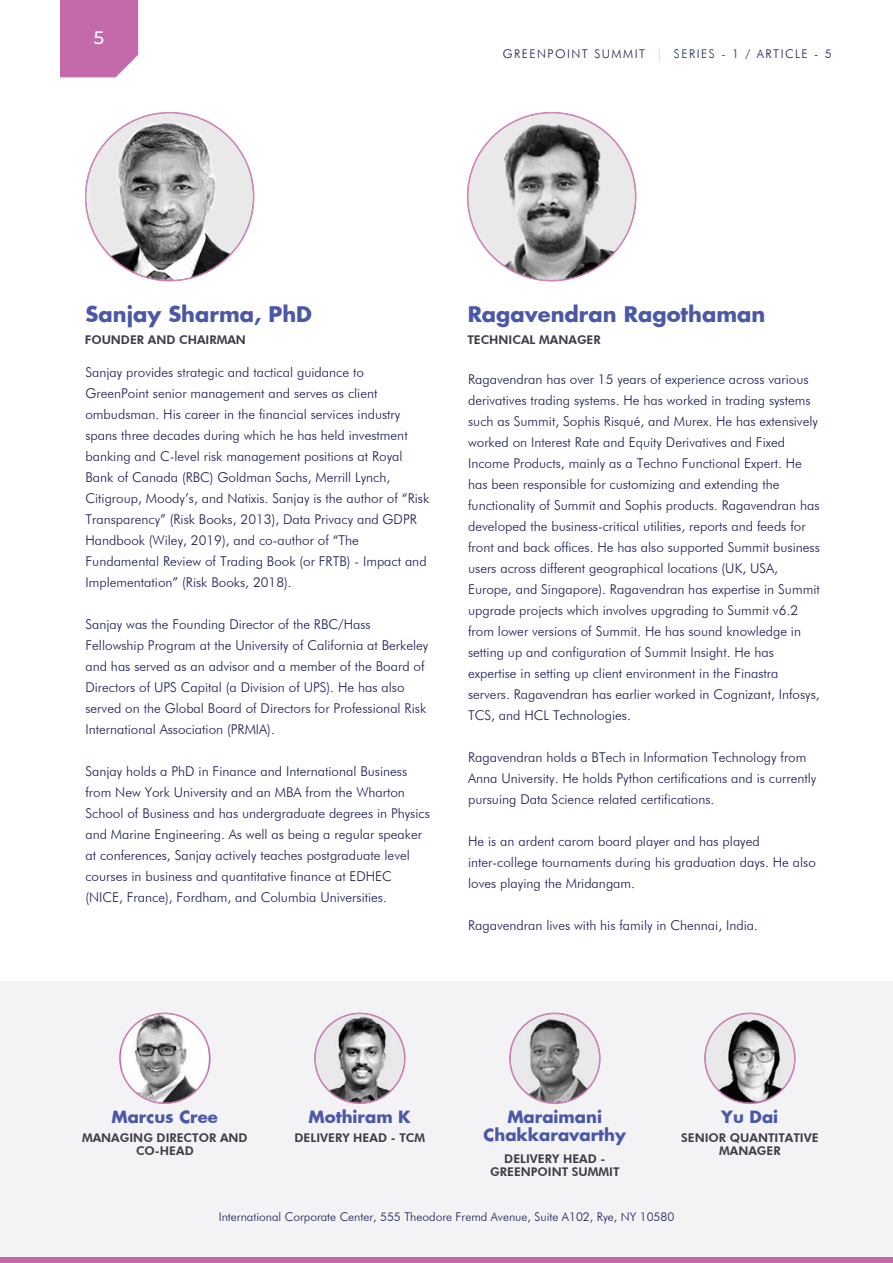
<style>
.page{position:relative;width:893px;height:1263px;background:#fff}
.page>*{position:absolute;margin:0;border:0;box-sizing:border-box;transform-origin:0 0}
.t1{font:700 21px "Futura";color:#4b58a6}
.t2{font:500 18px "Montserrat";color:#fff}
.t3{font:700 16.5px/18px "Futura";color:#4b58a6;text-align:center}
.t4{font:300 13.5px/21px "Futura BT";color:#1a1953}
.t5{font:800 12px/13.5px "Futura BT";color:#3d3c47;text-align:center}
.t6{font:300 12px "Futura BT";color:#1a1953}
.t7{font:300 12px "Futura BT";letter-spacing:.125em;color:#1a1953}
.s1{color:#b8d4a3}
.s2{color:#182956}
</style>
<div class="page">
<div style="left:0;top:981px;width:893px;height:282px;background:#f3f3f5"></div>
<svg style="left:509px;top:1050px;width:92px;height:54px"></svg>
<img style="left:510px;top:1013px;width:90px;height:90px">
<svg style="left:314px;top:1050px;width:92px;height:54px"></svg>
<img style="left:315px;top:1013px;width:90px;height:90px">
<svg style="left:704px;top:1051px;width:92px;height:53px"></svg>
<img style="left:705px;top:1013px;width:90px;height:90px">
<svg style="left:119px;top:1043px;width:92px;height:61px"></svg>
<img style="left:122px;top:1013px;width:86px;height:90px">
<img style="left:468px;top:113px;width:168px;height:168px">
<div style="left:0;top:1257px;width:893px;height:6px;background:#c268a8"></div>
<div style="left:60px;top:0;width:78px;height:77px;background:#c46aaa"></div>
<img style="left:86px;top:113px;width:168px;height:168px">
<h2 class="t2" style="left:94px;top:25px;width:12px">5</h2>
<p class="t7" style="left:503px;top:47px;width:331px">GREENPOINT SUMMIT <span class="s1">|</span> <span class="s2">SERIES - 1 /</span> ARTICLE - 5</p>
<h1 class="t1" style="left:86px;top:299px;width:228px">Sanjay Sharma, PhD</h1>
<p class="t5" style="left:85px;top:332px;width:163px">FOUNDER AND CHAIRMAN</p>
<p class="t4" style="left:85px;top:361px;width:345px">Sanjay provides strategic and tactical guidance to GreenPoint senior management and serves as client ombudsman. His career in the financial services industry spans three decades during which he has held investment banking and C-level risk management positions at Royal Bank of Canada (RBC) Goldman Sachs, Merrill Lynch, Citigroup, Moody’s, and Natixis. Sanjay is the author of “Risk Transparency” (Risk Books, 2013), Data Privacy and GDPR Handbook (Wiley, 2019), and co-author of “The Fundamental Review of Trading Book (or FRTB) - Impact and Implementation” (Risk Books, 2018).</p>
<p class="t4" style="left:85px;top:613px;width:344px">Sanjay was the Founding Director of the RBC/Hass Fellowship Program at the University of California at Berkeley and has served as an advisor and a member of the Board of Directors of UPS Capital (a Division of UPS). He has also served on the Global Board of Directors for Professional Risk International Association (PRMIA).</p>
<p class="t4" style="left:85px;top:761px;width:346px">Sanjay holds a PhD in Finance and International Business from New York University and an MBA from the Wharton School of Business and has undergraduate degrees in Physics and Marine Engineering. As well as being a regular speaker at conferences, Sanjay actively teaches postgraduate level courses in business and quantitative finance at EDHEC (NICE, France), Fordham, and Columbia Universities.</p>
<h1 class="t1" style="left:468px;top:299px;width:299px">Ragavendran Ragothaman</h1>
<p class="t5" style="left:467px;top:332px;width:135px">TECHNICAL MANAGER</p>
<p class="t4" style="left:468px;top:368px;width:353px">Ragavendran has over 15 years of experience across various derivatives trading systems. He has worked in trading systems such as Summit, Sophis Risqué, and Murex. He has extensively worked on Interest Rate and Equity Derivatives and Fixed Income Products, mainly as a Techno Functional Expert. He has been responsible for customizing and extending the functionality of Summit and Sophis products. Ragavendran has developed the business-critical utilities, reports and feeds for front and back offices. He has also supported Summit business users across different geographical locations (UK, USA, Europe, and Singapore). Ragavendran has expertise in Summit upgrade projects which involves upgrading to Summit v6.2 from lower versions of Summit. He has sound knowledge in setting up and configuration of Summit Insight. He has expertise in setting up client environment in the Finastra servers. Ragavendran has earlier worked in Cognizant, Infosys, TCS, and HCL Technologies.</p>
<p class="t4" style="left:468px;top:746px;width:350px">Ragavendran holds a BTech in Information Technology from<br>Anna University. He holds Python certifications and is currently pursuing Data Science related certifications.</p>
<p class="t4" style="left:468px;top:830px;width:349px">He is an ardent carom board player and has played inter-college tournaments during his graduation days. He also loves playing the Mridangam.</p>
<p class="t4" style="left:468px;top:914px;width:291px">Ragavendran lives with his family in Chennai, India.</p>
<p class="t3" style="left:111px;top:1107px;width:108px">Marcus Cree</p>
<p class="t5" style="left:82px;top:1130px;width:167px">MANAGING DIRECTOR AND<br>CO-HEAD</p>
<p class="t3" style="left:309px;top:1107px;width:104px">Mothiram K</p>
<p class="t5" style="left:295px;top:1130px;width:132px">DELIVERY HEAD - TCM</p>
<p class="t3" style="left:484px;top:1107px;width:144px">Maraimani<br>Chakkaravarthy</p>
<p class="t5" style="left:490px;top:1151px;width:131px">DELIVERY HEAD -<br>GREENPOINT SUMMIT</p>
<p class="t3" style="left:721px;top:1107px;width:58px">Yu Dai</p>
<p class="t5" style="left:681px;top:1130px;width:139px">SENIOR QUANTITATIVE<br>MANAGER</p>
<p class="t6" style="left:219px;top:1209px;width:457px">International Corporate Center, 555 Theodore Fremd Avenue, Suite A102, Rye, NY 10580</p>
</div>
